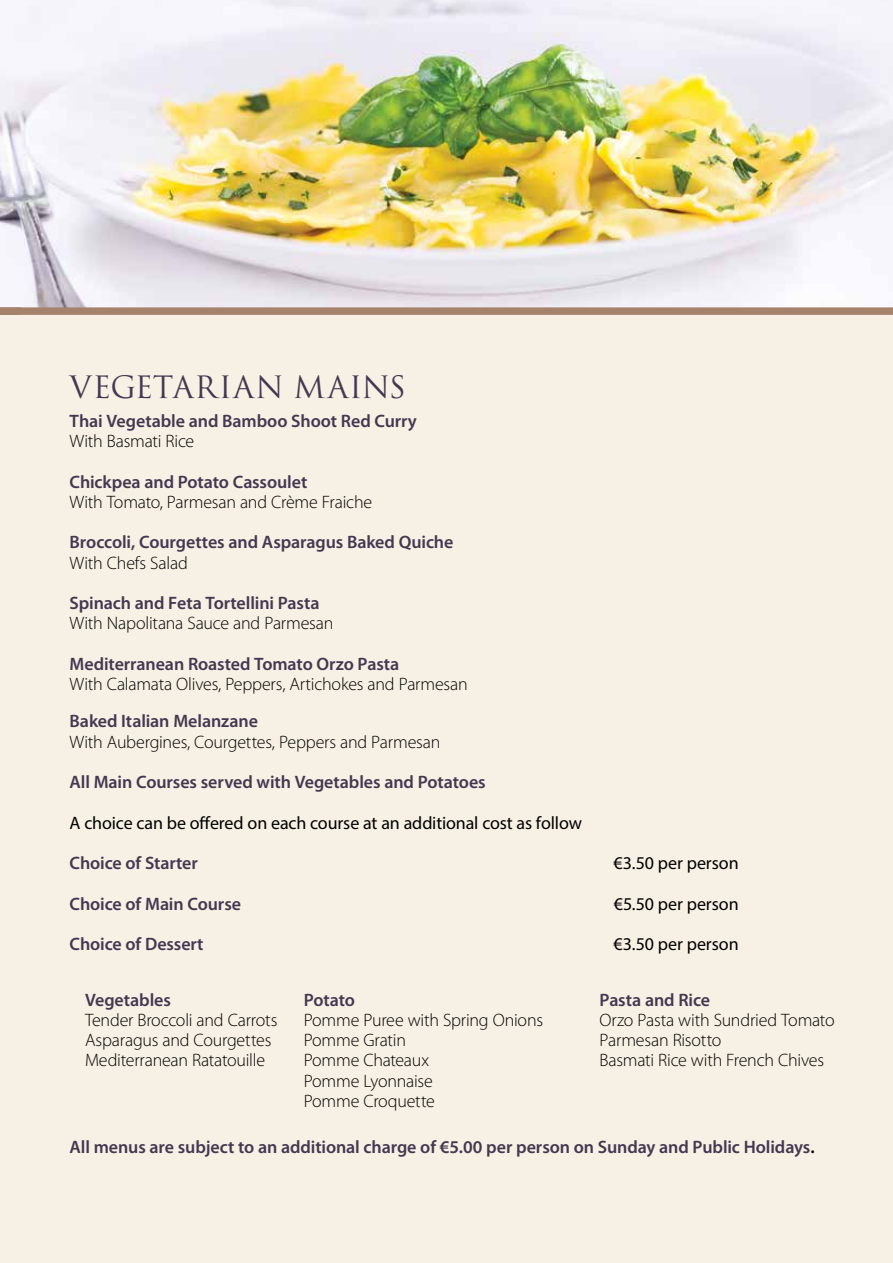
<style>
.page{position:relative;width:893px;height:1263px;background:#f7f0e4}
.page>*{position:absolute;margin:0;border:0;box-sizing:border-box;transform-origin:0 0}
.t1{font:30px "Trajan Pro";letter-spacing:.025em;color:#423850}
.t2{font:300 18px/20.2px "Myriad Pro";letter-spacing:-.01em;color:#000}
.t3{font:600 18px "Myriad Pro";letter-spacing:-.005em;color:#423850}
.t4{font:18px "Myriad Pro";letter-spacing:-.005em;color:#000}
.s1{color:#000}
</style>
<div class="page">
<img style="left:0;top:0;width:893px;height:307px">
<div style="left:0;top:307px;width:893px;height:8px;background:#a5826b"></div>
<h1 class="t1" style="left:70px;top:368px;width:338px">VEGETARIAN MAINS</h1>
<p class="t3" style="left:70px;top:409px;width:349px">Thai Vegetable and Bamboo Shoot Red Curry</p>
<p class="t2" style="left:70px;top:431px;width:126px">With Basmati Rice</p>
<p class="t3" style="left:70px;top:470px;width:239px">Chickpea and Potato Cassoulet</p>
<p class="t2" style="left:70px;top:491px;width:304px">With Tomato, Parmesan and Crème Fraiche</p>
<p class="t3" style="left:70px;top:531px;width:385px">Broccoli, Courgettes and Asparagus Baked Quiche</p>
<p class="t2" style="left:70px;top:552px;width:120px">With Chefs Salad</p>
<p class="t3" style="left:70px;top:591px;width:251px">Spinach and Feta Tortellini Pasta</p>
<p class="t2" style="left:70px;top:613px;width:265px">With Napolitana Sauce and Parmesan</p>
<p class="t3" style="left:70px;top:652px;width:331px">Mediterranean Roasted Tomato Orzo Pasta</p>
<p class="t2" style="left:70px;top:674px;width:400px">With Calamata Olives, Peppers, Artichokes and Parmesan</p>
<p class="t3" style="left:70px;top:710px;width:190px">Baked Italian Melanzane</p>
<p class="t2" style="left:70px;top:731px;width:372px">With Aubergines, Courgettes, Peppers and Parmesan</p>
<p class="t3" style="left:70px;top:770px;width:418px">All Main Courses served with Vegetables and Potatoes</p>
<p class="t4" style="left:70px;top:811px;width:514px">A choice can be offered on each course at an additional cost as follow</p>
<p class="t3" style="left:70px;top:851px;width:130px">Choice of Starter</p>
<p class="t4" style="left:614px;top:852px;width:127px">€3.50 per person</p>
<p class="t3" style="left:70px;top:892px;width:173px">Choice of Main Course</p>
<p class="t4" style="left:614px;top:892px;width:126px">€5.50 per person</p>
<p class="t3" style="left:70px;top:932px;width:135px">Choice of Dessert</p>
<p class="t4" style="left:614px;top:933px;width:127px">€3.50 per person</p>
<p class="t3" style="left:85px;top:988px;width:87px">Vegetables</p>
<p class="t2" style="left:85px;top:1009px;width:194px">Tender Broccoli and Carrots<br>Asparagus and Courgettes<br>Mediterranean Ratatouille</p>
<p class="t3" style="left:304px;top:988px;width:53px">Potato</p>
<p class="t2" style="left:304px;top:1009px;width:241px">Pomme Puree with Spring Onions<br>Pomme Gratin<br>Pomme Chateaux<br>Pomme Lyonnaise<br>Pomme Croquette</p>
<p class="t3" style="left:600px;top:988px;width:112px">Pasta and Rice</p>
<p class="t2" style="left:600px;top:1009px;width:237px">Orzo Pasta with Sundried Tomato<br>Parmesan Risotto<br>Basmati Rice with French Chives</p>
<p class="t3" style="left:70px;top:1135px;width:746px">All menus are subject to an additional charge of €5.00 per person on Sunday and Public Holidays<span class="s1">.</span></p>
</div>
